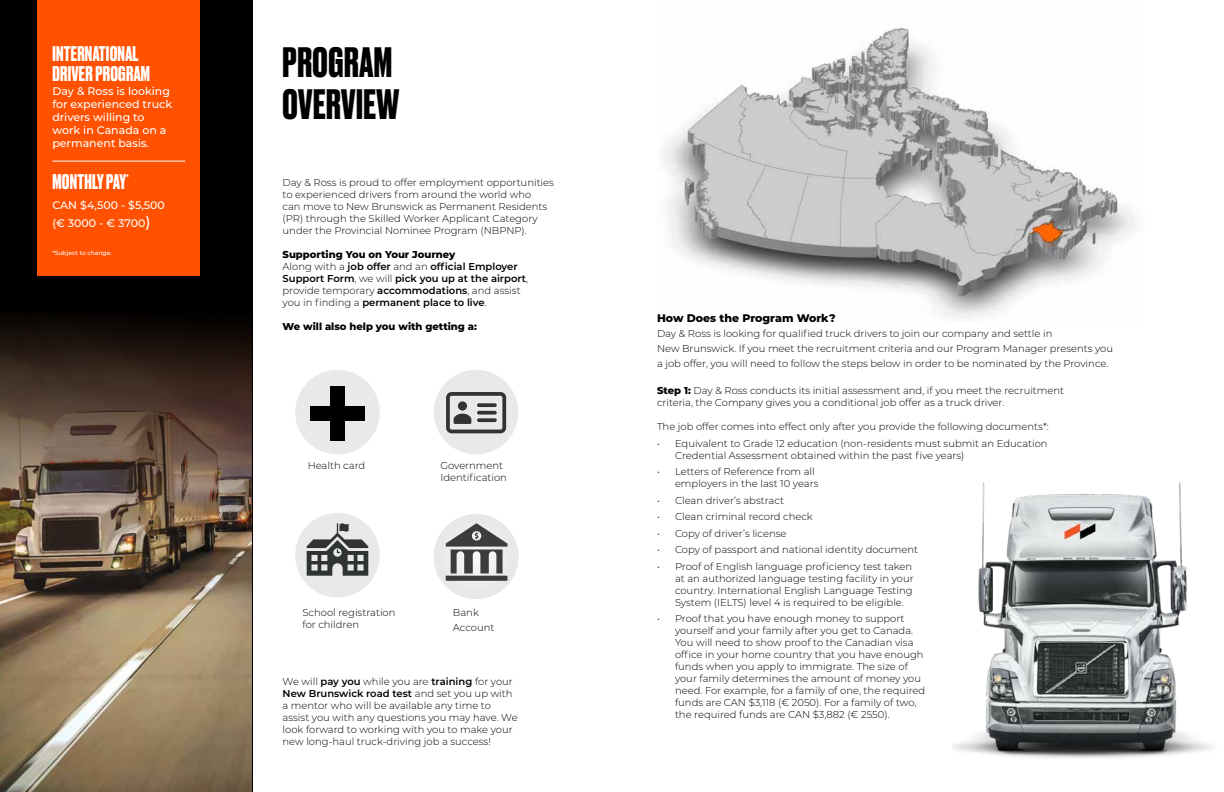
<style>
.page{position:relative;width:1224px;height:792px;background:#fff}
.page>*{position:absolute;margin:0;border:0;box-sizing:border-box;transform-origin:0 0}
.t1{font:700 40px/42px "Druk";letter-spacing:.015em;color:#000}
.t2{font:700 20px/20.1px "Druk";letter-spacing:.015em;color:#fff}
.t3{font:500 11px/13.2px "Montserrat";color:#fff}
.t4{font:800 11px "Montserrat";color:#000}
.t5{font:300 10px/12px "Montserrat";color:#000}
.t6{font:600 10px/12px "Montserrat";color:#000}
.t7{font:800 10px "Montserrat";color:#000}
.t8{font:500 6px "Montserrat";color:#fff}
.s1{font-size:15.1px}
.s2{font-weight:800}
.s3{font-weight:300}
.s4{font-weight:600}
</style>
<div class="page">
<div style="left:0;top:0;width:253px;height:792px;background:#000"></div>
<div style="left:37px;top:0;width:163px;height:275px;background:#ff5100"></div>
<img style="left:664px;top:27px;width:471px;height:291px">
<div style="left:295px;top:370px;width:85px;height:84px;background:#e9e9e9;border-radius:50%"></div>
<div style="left:295px;top:513px;width:85px;height:84px;background:#e9e9e9;border-radius:50%"></div>
<svg style="left:307px;top:523px;width:61px;height:53px"></svg>
<svg style="left:434px;top:514px;width:84px;height:85px"></svg>
<div style="left:446px;top:576px;width:61px;height:5px;background:#3b3d3d"></div>
<img style="left:0;top:318px;width:252px;height:474px">
<div style="left:330px;top:386px;width:15px;height:55px;background:#000"></div>
<div style="left:310px;top:407px;width:55px;height:14px;background:#000"></div>
<div style="left:434px;top:370px;width:84px;height:84px;background:#e9e9e9;border-radius:50%"></div>
<svg style="left:446px;top:392px;width:60px;height:41px"></svg>
<svg style="left:477px;top:403px;width:20px;height:4px"></svg>
<svg style="left:477px;top:411px;width:20px;height:4px"></svg>
<svg style="left:477px;top:418px;width:20px;height:4px"></svg>
<img style="left:953px;top:482px;width:259px;height:276px">
<hr style="left:52px;top:161px;width:133px;height:1px;background:#fff">
<h2 class="t2" style="left:52px;top:43px;width:99px">INTERNATIONAL<br>DRIVER PROGRAM</h2>
<p class="t3" style="left:52px;top:84px;width:121px">Day &amp; Ross is looking for experienced truck drivers willing to work in Canada on a permanent basis.</p>
<h2 class="t2" style="left:52px;top:171px;width:78px">MONTHLY PAY<sup>*</sup></h2>
<p class="t3" style="left:52px;top:195px;width:114px;line-height:18.1px">CAN $4,500 - $5,500 (€ 3000 - € 3700<span class="s1">)</span></p>
<p class="t8" style="left:52px;top:249px;width:61px">*Subject to change.</p>
<h1 class="t1" style="left:283px;top:39px;width:118px">PROGRAM<br>OVERVIEW</h1>
<p class="t5" style="left:283px;top:176px;width:273px">Day &amp; Ross is proud to offer employment opportunities to experienced drivers from around the world who<br>can move to New Brunswick as Permanent Residents (PR) through the Skilled Worker Applicant Category under the Provincial Nominee Program (NBPNP).</p>
<p class="t6" style="left:283px;top:248px;width:247px"><span class="s2">Supporting You on Your Journey<br></span><span class="s3">Along with a</span> job offer <span class="s3">and an</span> official Employer Support Form<span class="s3">, we will</span> pick you up at the airport<span class="s3">, provide temporary</span> accommodations<span class="s3">, and assist you in finding a</span> permanent place to live<span class="s3">.</span></p>
<p class="t7" style="left:283px;top:319px;width:196px">We will also help you with getting a:</p>
<p class="t5" style="left:308px;top:459px;width:59px">Health card</p>
<p class="t5" style="left:440px;top:459px;width:68px">Government<br>Identification</p>
<p class="t5" style="left:303px;top:607px;width:95px">School registration for children</p>
<p class="t5" style="left:453px;top:605px;width:43px;line-height:15px">Bank<br>Account</p>
<p class="t5" style="left:283px;top:675px;width:237px">We will <span class="s4">pay you</span> while you are <span class="s4">training</span> for your <span class="s4">New Brunswick road test</span> and set you up with a mentor who will be available any time to assist you with any questions you may have. We look forward to working with you to make your new long-haul truck-driving job a success!</p>
<p class="t4" style="left:657px;top:310px;width:180px">How Does the Program Work?</p>
<p class="t5" style="left:657px;top:326px;width:458px;line-height:15px">Day &amp; Ross is looking for qualified truck drivers to join our company and settle in<br>New Brunswick. If you meet the recruitment criteria and our Program Manager presents you a job offer, you will need to follow the steps below in order to be nominated by the Province.</p>
<p class="t5" style="left:657px;top:384px;width:409px"><span class="s2">Step 1:</span> Day &amp; Ross conducts its initial assessment and, if you meet the recruitment criteria, the Company gives you a conditional job offer as a truck driver.</p>
<p class="t5" style="left:657px;top:420px;width:393px">The job offer comes into effect only after you provide the following documents*:</p>
<p class="t5" style="left:675px;top:437px;width:374px;text-indent:-18px">• Equivalent to Grade 12 education (non-residents must submit an Education<br>Credential Assessment obtained within the past five years)</p>
<p class="t5" style="left:675px;top:465px;width:145px;text-indent:-18px">• Letters of Reference from all employers in the last 10 years</p>
<p class="t5" style="left:657px;top:494px;width:129px">• Clean driver’s abstract</p>
<p class="t5" style="left:657px;top:510px;width:157px">• Clean criminal record check</p>
<p class="t5" style="left:657px;top:527px;width:131px">• Copy of driver’s license</p>
<p class="t5" style="left:657px;top:543px;width:263px">• Copy of passport and national identity document</p>
<p class="t5" style="left:675px;top:560px;width:240px;text-indent:-18px">• Proof of English language proficiency test taken at an authorized language testing facility in your country. International English Language Testing System (IELTS) level 4 is required to be eligible.</p>
<p class="t5" style="left:675px;top:612px;width:252px;text-indent:-18px">• Proof that you have enough money to support yourself and your family after you get to Canada.<br>You will need to show proof to the Canadian visa office in your home country that you have enough funds when you apply to immigrate. The size of your family determines the amount of money you need. For example, for a family of one, the required funds are CAN $3,118 (€ 2050). For a family of two, the required funds are CAN $3,882 (€ 2550).</p>
</div>
